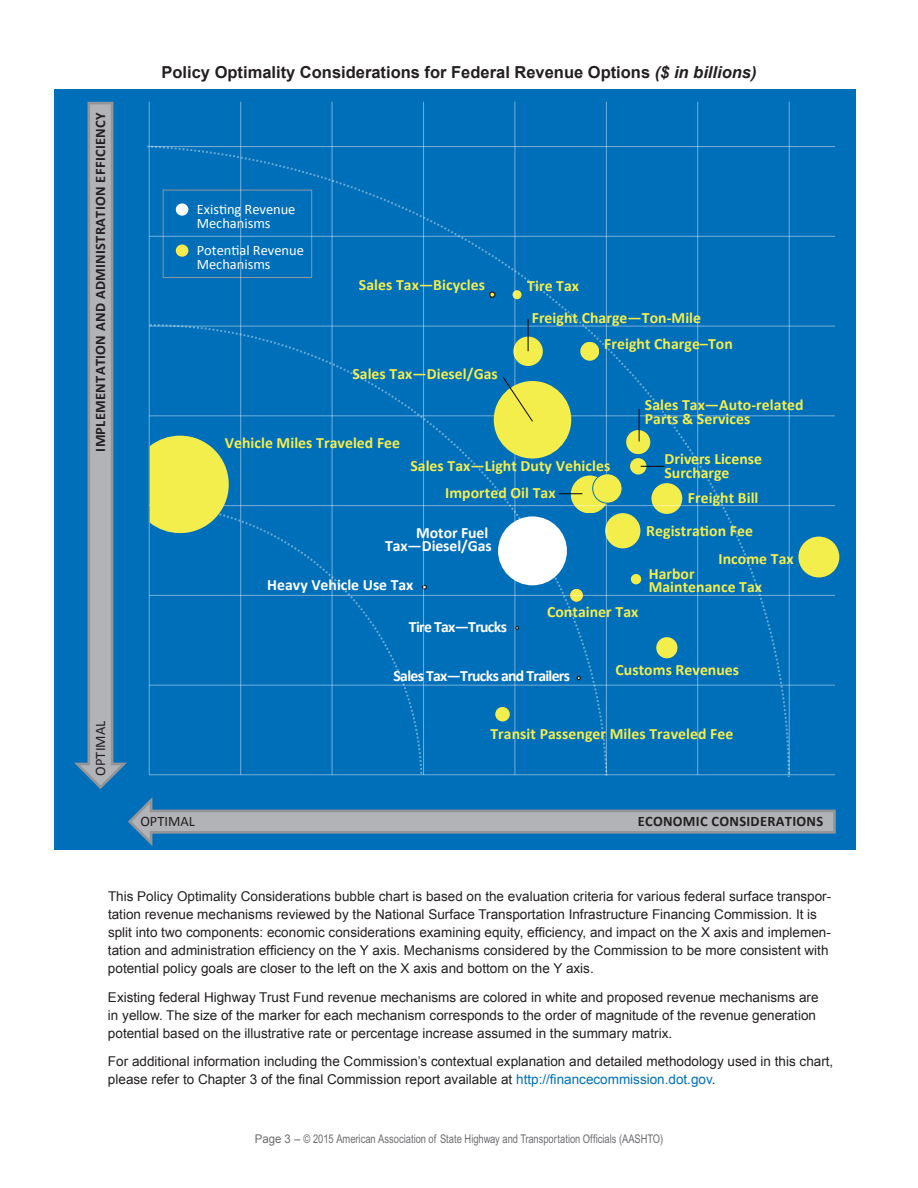
<style>
.page{position:relative;width:918px;height:1188px;background:#fff}
.page>*{position:absolute;margin:0;border:0;box-sizing:border-box;transform-origin:0 0}
.t1{font:700 16.5px "Arial";color:#231f20}
.t2{font:700 15.75px/13.6px "Calibri";letter-spacing:.005em;color:#f4ee4c}
.t3{font:700 15.75px "Calibri";letter-spacing:-.045em;color:#fff}
.t4{font:700 15.75px/13.6px "Calibri";letter-spacing:-.005em;color:#fff;text-align:right}
.t5{font:700 15.75px "Calibri";color:#fff}
.t6{font:700 14.4px "Calibri";letter-spacing:.02em;color:#231f20}
.t7{font:14.4px/14.7px "Calibri";color:#fff}
.t8{font:14.4px "Calibri";color:#231f20}
.t9{font:13.5px/18px "Arial";color:#231f20}
.t10{font:12px "Arial Narrow";color:#6c6d70;scale:.95 1}
.s1{font-style:italic}
.s2{color:#006fba}
.s3{font-family:"Arial"}
</style>
<div class="page">
<div style="left:54px;top:89px;width:802px;height:761px;background:#006fba"></div>
<svg style="left:74px;top:101px;width:53px;height:688px"></svg>
<svg style="left:128px;top:797px;width:708px;height:49px"></svg>
<svg style="left:147px;top:145px;width:643px;height:632px"></svg>
<svg style="left:150px;top:324px;width:457px;height:452px"></svg>
<svg style="left:150px;top:504px;width:272px;height:270px"></svg>
<hr style="left:149px;top:685px;width:686px;height:1px;background:#fff">
<hr style="left:149px;top:595px;width:686px;height:1px;background:#fff">
<hr style="left:149px;top:505px;width:686px;height:1px;background:#fff">
<hr style="left:149px;top:415px;width:686px;height:1px;background:#fff">
<hr style="left:149px;top:326px;width:686px;height:1px;background:#fff">
<hr style="left:149px;top:236px;width:686px;height:1px;background:#fff">
<hr style="left:149px;top:146px;width:686px;height:1px;background:#fff">
<hr style="left:240px;top:102px;width:1px;height:673px;background:#fff">
<hr style="left:332px;top:102px;width:1px;height:673px;background:#fff">
<hr style="left:423px;top:102px;width:1px;height:673px;background:#fff">
<hr style="left:514px;top:102px;width:1px;height:673px;background:#fff">
<hr style="left:606px;top:102px;width:1px;height:673px;background:#fff">
<hr style="left:697px;top:102px;width:1px;height:673px;background:#fff">
<hr style="left:789px;top:102px;width:1px;height:673px;background:#fff">
<hr style="left:149px;top:102px;width:1px;height:673px;background:#fff">
<hr style="left:149px;top:774px;width:686px;height:1px;background:#fff">
<div style="left:494px;top:381px;width:77px;height:78px;background:#f4ee4c;border-radius:50%"></div>
<div style="left:592px;top:473px;width:30px;height:31px;background:#f4ee4c;border:1px solid #006fba;border-radius:50%"></div>
<div style="left:498px;top:516px;width:69px;height:69px;background:#fff;border-radius:50%"></div>
<svg style="left:150px;top:436px;width:79px;height:97px;background:#cdda5d"></svg>
<div style="left:798px;top:537px;width:41px;height:40px;background:#f4ee4c;border-radius:50%"></div>
<hr style="left:528px;top:319px;width:1px;height:32px;background:#050504">
<svg style="left:559px;top:493px;width:23px;height:1px"></svg>
<svg style="left:641px;top:466px;width:23px;height:1px"></svg>
<hr style="left:639px;top:409px;width:1px;height:32px;background:#050504">
<svg style="left:502px;top:376px;width:32px;height:46px"></svg>
<p class="t6" style="left:91px;top:452px;width:340px;rotate:-90deg">IMPLEMENTATION AND ADMINISTRATION EFFICIENCY</p>
<p class="t8" style="left:91px;top:776px;width:56px;rotate:-90deg">OPTIMAL</p>
<p class="t1" style="left:161px;top:61px;width:597px">Policy Optimality Considerations for Federal Revenue Options <span class="s1">($ in billions)</span></p>
<p class="t7" style="left:197px;top:202px;width:100px">Existing Revenue<br>Mechanisms</p>
<p class="t7" style="left:197px;top:243px;width:109px">Potential Revenue<br>Mechanisms</p>
<p class="t2" style="left:359px;top:278px;width:128px">Sales Tax—Bicycles</p>
<p class="t2" style="left:527px;top:270px;width:175px;line-height:32.2px">Tire Tax<br>Freight Charge—Ton-Mile</p>
<p class="t2" style="left:604px;top:337px;width:130px">Freight Charge–Ton</p>
<p class="t2" style="left:352px;top:367px;width:147px">Sales Tax—Diesel/Gas</p>
<p class="t2" style="left:645px;top:398px;width:160px">Sales Tax—Auto-related<br>Parts &amp; Services</p>
<p class="t2" style="left:225px;top:436px;width:177px">Vehicle Miles Traveled Fee</p>
<p class="t2" style="left:410px;top:459px;width:201px">Sales Tax—Light Duty Vehicles</p>
<p class="t2" style="left:665px;top:452px;width:99px">Drivers License<br>Surcharge</p>
<p class="t2" style="left:445px;top:486px;width:112px">Imported Oil Tax</p>
<p class="t2" style="left:688px;top:491px;width:72px">Freight Bill</p>
<p class="t4" style="left:385px;top:525px;width:108px">Motor Fuel<br>Tax—Diesel/Gas</p>
<p class="t5" style="left:267px;top:575px;width:148px">Heavy Vehicle Use Tax</p>
<p class="t3" style="left:409px;top:617px;width:99px">Tire Tax—Trucks</p>
<p class="t2" style="left:547px;top:605px;width:93px">Container Tax</p>
<p class="t2" style="left:646px;top:524px;width:108px">Registration Fee</p>
<p class="t2" style="left:719px;top:552px;width:77px">Income Tax</p>
<p class="t2" style="left:649px;top:567px;width:115px">Harbor<br>Maintenance Tax</p>
<p class="t3" style="left:394px;top:666px;width:178px">Sales Tax—Trucks and Trailers</p>
<p class="t2" style="left:616px;top:663px;width:125px">Customs Revenues</p>
<p class="t2" style="left:490px;top:727px;width:244px">Transit Passenger Miles Traveled Fee</p>
<p class="t8" style="left:140px;top:813px;width:56px">OPTIMAL</p>
<p class="t6" style="left:638px;top:812px;width:187px">ECONOMIC CONSIDERATIONS</p>
<p class="t9" style="left:108px;top:887px;width:725px">This Policy Optimality Considerations bubble chart is based on the evaluation criteria for various federal surface transpor&shy;tation revenue mechanisms reviewed by the National Surface Transportation Infrastructure Financing Commission. It is split into two components: economic considerations examining equity, efficiency, and impact on the X axis and implemen&shy;tation and administration efficiency on the Y axis. Mechanisms considered by the Commission to be more consistent with potential policy goals are closer to the left on the X axis and bottom on the Y axis.</p>
<p class="t9" style="left:108px;top:988px;width:712px">Existing federal Highway Trust Fund revenue mechanisms are colored in white and proposed revenue mechanisms are in yellow. The size of the marker for each mechanism corresponds to the order of magnitude of the revenue generation potential based on the illustrative rate or percentage increase assumed in the summary matrix.</p>
<p class="t9" style="left:108px;top:1053px;width:727px">For additional information including the Commission’s contextual explanation and detailed methodology used in this chart, please refer to Chapter 3 of the final Commission report available at <span class="s2">http://financecommission.dot.gov</span>.</p>
<p class="t10" style="left:255px;top:1132px;width:431px"><span class="s3">Page 3 –</span> © 2015 American Association of State Highway and Transportation Officials (AASHTO)</p>
</div>
